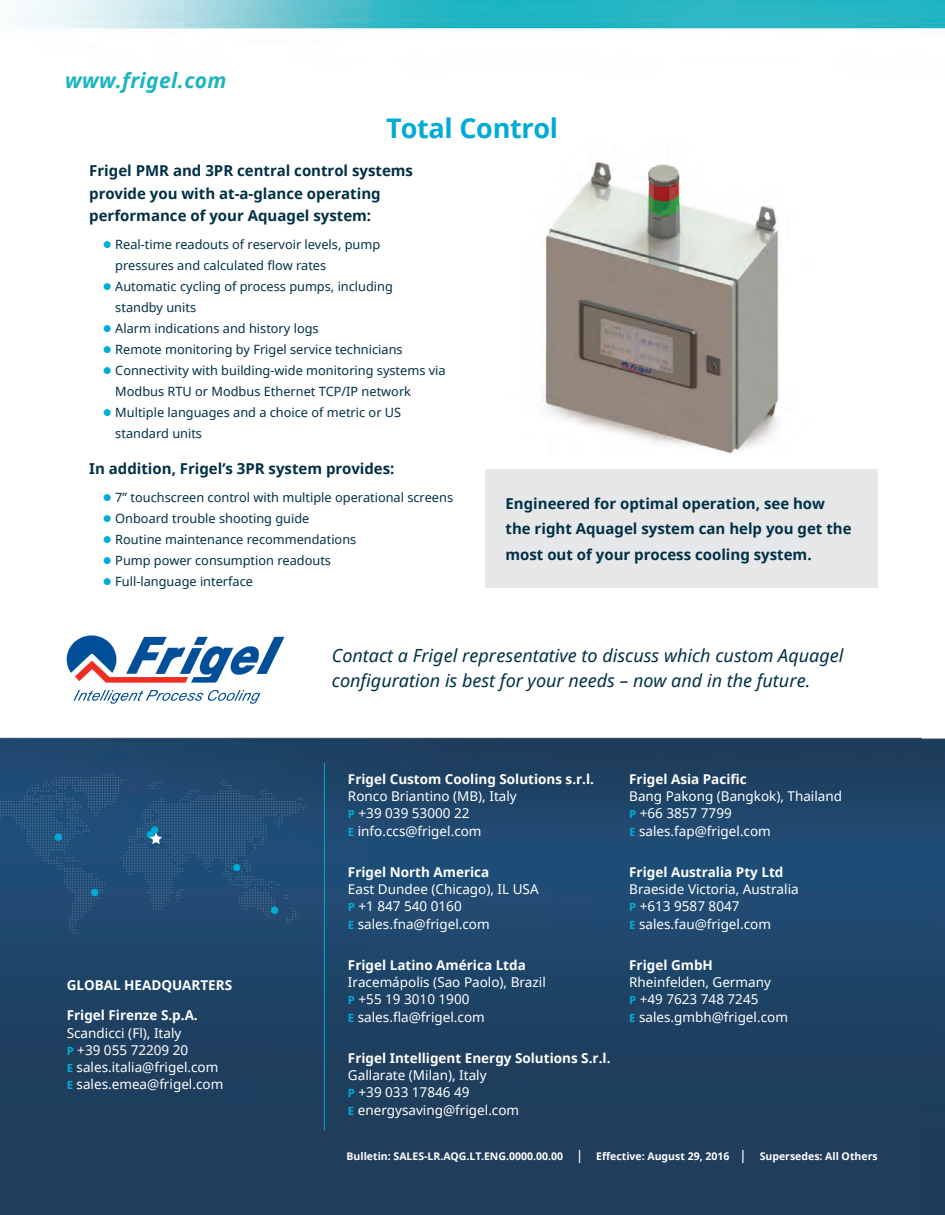
<style>
.page{position:relative;width:945px;height:1215px;background:#fff}
.page>*{position:absolute;margin:0;border:0;box-sizing:border-box;transform-origin:0 0}
.t1{font:700 27px "Noto Sans";letter-spacing:-.01em;color:#00abd6}
.t2{font:italic 700 21px "Noto Sans";letter-spacing:.02em;color:#1bb4c1}
.t3{font:italic 18px/25.5px "Noto Sans";color:#003045}
.t4{font:700 15px/25.5px "Noto Sans";color:#003045}
.t5{font:13.5px "Noto Sans";color:#fff}
.t6{font:700 13.5px/17.2px "Noto Sans";color:#fff}
.t7{font:12.75px/21px "Noto Sans";color:#003045}
.t8{font:700 10.5px "Noto Sans";color:#fff}
.s1{color:#00abd6}
.s2{font-weight:700;font-size:11.25px;color:#00abd6}
.s3{font-weight:400}
.s4{font-size:13.2px}
</style>
<div class="page">
<img style="left:0;top:0;width:945px;height:1215px">
<img style="left:484px;top:87px;width:395px;height:415px">
<div style="left:485px;top:469px;width:393px;height:119px;background:#e6e7e9"></div>
<svg style="left:73px;top:690px;width:188px;height:14px"></svg>
<svg style="left:67px;top:635px;width:217px;height:48px"></svg>
<hr style="left:324px;top:763px;width:1px;height:367px;background:#00abd6">
<svg style="left:0;top:774px;width:307px;height:160px;background:#234e77"></svg>
<p class="t2" style="left:65px;top:66px;width:163px">www.frigel.com</p>
<p class="t1" style="left:386px;top:109px;width:173px">Total Control</p>
<p class="t4" style="left:89px;top:159px;width:325px;line-height:22.5px">Frigel PMR and 3PR central control systems provide you with at-a-glance operating performance of your Aquagel system:</p>
<p class="t7" style="left:115px;top:234px;width:266px;text-indent:-13px"><span class="s1">●</span> Real-time readouts of reservoir levels, pump pressures and calculated flow rates</p>
<p class="t7" style="left:115px;top:276px;width:279px;text-indent:-13px"><span class="s1">●</span> Automatic cycling of process pumps, including standby units</p>
<p class="t7" style="left:103px;top:318px;width:217px"><span class="s1">●</span> Alarm indications and history logs</p>
<p class="t7" style="left:103px;top:339px;width:301px"><span class="s1">●</span> Remote monitoring by Frigel service technicians</p>
<p class="t7" style="left:115px;top:360px;width:332px;text-indent:-13px"><span class="s1">●</span> Connectivity with building-wide monitoring systems via<br>Modbus RTU or Modbus Ethernet TCP/IP network</p>
<p class="t7" style="left:115px;top:402px;width:287px;text-indent:-13px"><span class="s1">●</span> Multiple languages and a choice of metric or US standard units</p>
<p class="t4" style="left:89px;top:456px;width:307px">In addition, Frigel’s 3PR system provides:</p>
<p class="t7" style="left:103px;top:487px;width:352px"><span class="s1">●</span> 7ʺ touchscreen control with multiple operational screens</p>
<p class="t7" style="left:103px;top:508px;width:208px"><span class="s1">●</span> Onboard trouble shooting guide</p>
<p class="t7" style="left:103px;top:529px;width:255px"><span class="s1">●</span> Routine maintenance recommendations</p>
<p class="t7" style="left:103px;top:550px;width:230px"><span class="s1">●</span> Pump power consumption readouts</p>
<p class="t7" style="left:103px;top:571px;width:152px"><span class="s1">●</span> Full-language interface</p>
<p class="t4" style="left:505px;top:490px;width:348px">Engineered for optimal operation, see how the right Aquagel system can help you get the most out of your process cooling system.</p>
<p class="t6" style="left:67px;top:976px;width:167px">GLOBAL HEADQUARTERS</p>
<p class="t6" style="left:67px;top:1006px;width:133px">Frigel Firenze S.p.A.</p>
<p class="t5" style="left:67px;top:1023px;width:116px">Scandicci (Fl), Italy</p>
<p class="t5" style="left:67px;top:1041px;width:123px"><span class="s2">P</span> +39 055 72209 20</p>
<p class="t5" style="left:67px;top:1058px;width:153px"><span class="s2">E</span> sales.italia@frigel.com</p>
<p class="t5" style="left:67px;top:1075px;width:158px"><span class="s2">E</span> sales.emea@frigel.com</p>
<p class="t3" style="left:332px;top:642px;width:513px">Contact a Frigel representative to discuss which custom Aquagel configuration is best for your needs – now and in the future.</p>
<p class="t6" style="left:348px;top:770px;width:248px">Frigel Custom Cooling Solutions s.r.l.<br><span class="s3">Ronco Briantino (MB), Italy</span></p>
<p class="t5" style="left:348px;top:804px;width:123px"><span class="s2">P</span> +39 039 53000 22</p>
<p class="t5" style="left:348px;top:822px;width:135px"><span class="s2">E</span> info.ccs@frigel.com</p>
<p class="t6" style="left:348px;top:863px;width:143px">Frigel North America</p>
<p class="t5" style="left:348px;top:880px;width:192px">East Dundee (Chicago), IL USA</p>
<p class="t5" style="left:348px;top:897px;width:115px"><span class="s2">P</span> +1 847 540 0160</p>
<p class="t5" style="left:348px;top:915px;width:143px"><span class="s2">E</span> sales.fna@frigel.com</p>
<p class="t6" style="left:348px;top:956px;width:179px">Frigel Latino América Ltda</p>
<p class="t5" style="left:348px;top:973px;width:199px">Iracemápolis (Sao Paolo), Brazil</p>
<p class="t5" style="left:348px;top:990px;width:123px"><span class="s2">P</span> +55 19 3010 1900</p>
<p class="t5" style="left:348px;top:1008px;width:138px"><span class="s2">E</span> sales.fla@frigel.com</p>
<p class="t6" style="left:348px;top:1049px;width:264px">Frigel Intelligent Energy Solutions S.r.l.</p>
<p class="t5" style="left:348px;top:1066px;width:140px">Gallarate (Milan), Italy</p>
<p class="t5" style="left:348px;top:1083px;width:123px"><span class="s2">P</span> +39 033 17846 49</p>
<p class="t5" style="left:348px;top:1101px;width:173px"><span class="s2">E</span> energysaving@frigel.com</p>
<p class="t6" style="left:629px;top:770px;width:119px">Frigel Asia Pacific</p>
<p class="t5" style="left:629px;top:787px;width:214px">Bang Pakong (Bangkok), Thailand</p>
<p class="t5" style="left:629px;top:804px;width:104px"><span class="s2">P</span> +66 3857 7799</p>
<p class="t5" style="left:629px;top:822px;width:143px"><span class="s2">E</span> sales.fap@frigel.com</p>
<p class="t6" style="left:629px;top:863px;width:156px">Frigel Australia Pty Ltd</p>
<p class="t5" style="left:629px;top:880px;width:171px">Braeside Victoria, Australia</p>
<p class="t5" style="left:629px;top:897px;width:112px"><span class="s2">P</span> +613 9587 8047</p>
<p class="t5" style="left:629px;top:915px;width:143px"><span class="s2">E</span> sales.fau@frigel.com</p>
<p class="t6" style="left:629px;top:956px;width:85px">Frigel GmbH</p>
<p class="t5" style="left:629px;top:973px;width:143px">Rheinfelden, Germany</p>
<p class="t5" style="left:629px;top:990px;width:131px"><span class="s2">P</span> +49 7623 748 7245</p>
<p class="t5" style="left:629px;top:1008px;width:160px"><span class="s2">E</span> sales.gmbh@frigel.com</p>
<p class="t8" style="left:347px;top:1149px;width:237px">Bulletin: SALES-LR.AQG.LT.ENG.0000.00.00 <span class="s4">|</span></p>
<p class="t8" style="left:596px;top:1149px;width:151px">Effective: August 29, 2016 <span class="s4">|</span></p>
<p class="t8" style="left:760px;top:1149px;width:119px">Supersedes: All Others</p>
</div>
